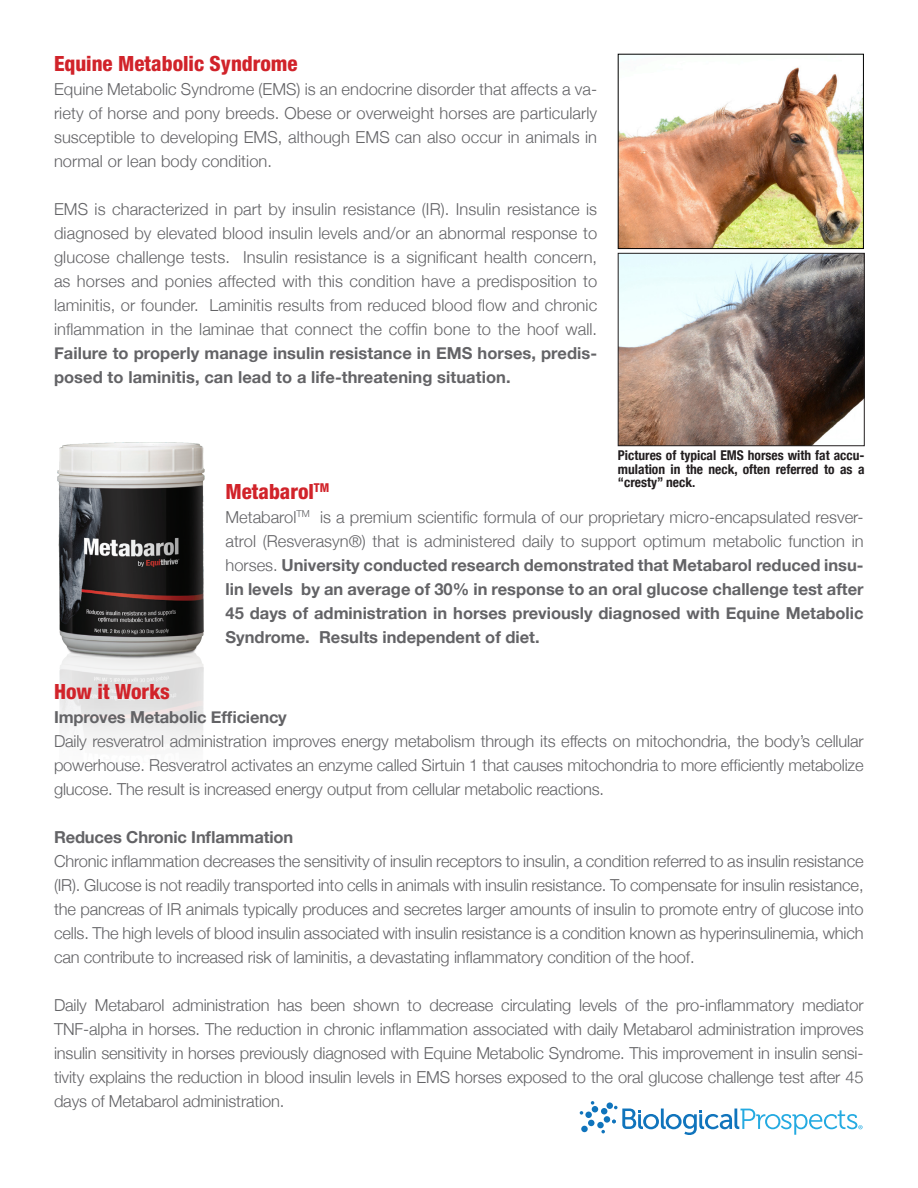
<style>
.page{position:relative;width:918px;height:1188px;background:#fff}
.page>*{position:absolute;margin:0;border:0;box-sizing:border-box;transform-origin:0 0}
.t1{font:800 condensed 21px "Helvetica Neue";color:#d1232a}
.t2{font:300 16.5px/24px "Helvetica Neue";letter-spacing:-.01em;color:#636366;text-align:justify}
.t3{font:700 16.5px/24px "Helvetica Neue";letter-spacing:-.01em;color:#636366;text-align:justify}
.t4{font:700 condensed 13.5px/13.5px "Helvetica Neue";color:#231f20;text-align:justify}
.s1{font-weight:700}
.s2{font-weight:300}
</style>
<div class="page">
<img style="left:57px;top:442px;width:148px;height:303px">
<div style="left:588px;top:1120px;width:7px;height:6px;background:#1074bc;border-radius:50%"></div>
<div style="left:581px;top:1126px;width:7px;height:6px;background:#1074bc;border-radius:50%"></div>
<div style="left:585px;top:1112px;width:7px;height:6px;background:#1074bc;border-radius:50%"></div>
<svg style="left:580px;top:1111px;width:3px;height:4px"></svg>
<svg style="left:591px;top:1101px;width:272px;height:34px"></svg>
<img style="left:620px;top:67px;width:242px;height:180px">
<div style="left:618px;top:54px;width:246px;height:195px;border:1px solid #000"></div>
<img style="left:620px;top:255px;width:242px;height:189px">
<div style="left:618px;top:253px;width:246px;height:193px;border:1px solid #231f20"></div>
<p class="t1" style="left:54px;top:51px;width:245px">Equine Metabolic Syndrome</p>
<p class="t2" style="left:54px;top:77px;width:545px">Equine Metabolic Syndrome (EMS) is an endocrine disorder that affects a va&shy;riety of horse and pony breeds. Obese or overweight horses are particularly susceptible to developing EMS, although EMS can also occur in animals in normal or lean body condition.</p>
<p class="t2" style="left:54px;top:197px;width:545px">EMS is characterized in part by insulin resistance (IR). Insulin resistance is diagnosed by elevated blood insulin levels and/or an abnormal response to glucose challenge tests. Insulin resistance is a significant health concern, as horses and ponies affected with this condition have a predisposition to laminitis, or founder. Laminitis results from reduced blood flow and chronic inflammation in the laminae that connect the coffin bone to the hoof wall.<br><span class="s1">Failure to properly manage insulin resistance in EMS horses, predis&shy;posed to laminitis, can lead to a life-threatening situation.</span></p>
<p class="t4" style="left:618px;top:449px;width:248px">Pictures of typical EMS horses with fat accu&shy;mulation in the neck, often referred to as a “cresty” neck.</p>
<p class="t1" style="left:226px;top:478px;width:105px">Metabarol<sup>TM</sup></p>
<p class="t3" style="left:226px;top:505px;width:640px"><span class="s2">Metabarol</span><sup>TM</sup> <span class="s2">is a premium scientific formula of our proprietary micro-encapsulated resver&shy;atrol (Resverasyn®) that is administered daily to support optimum metabolic function in horses.</span> University conducted research demonstrated that Metabarol reduced insu&shy;lin levels by an average of 30% in response to an oral glucose challenge test after 45 days of administration in horses previously diagnosed with Equine Metabolic Syndrome. Results independent of diet.</p>
<p class="t1" style="left:54px;top:679px;width:117px">How it Works</p>
<p class="t3" style="left:54px;top:705px;width:234px">Improves Metabolic Efficiency</p>
<p class="t2" style="left:54px;top:729px;width:811px">Daily resveratrol administration improves energy metabolism through its effects on mitochondria, the body’s cellular powerhouse. Resveratrol activates an enzyme called Sirtuin 1 that causes mitochondria to more efficiently metabolize glucose. The result is increased energy output from cellular metabolic reactions.</p>
<p class="t3" style="left:54px;top:825px;width:241px">Reduces Chronic Inflammation</p>
<p class="t2" style="left:54px;top:849px;width:811px">Chronic inflammation decreases the sensitivity of insulin receptors to insulin, a condition referred to as insulin resistance (IR). Glucose is not readily transported into cells in animals with insulin resistance. To compensate for insulin resistance, the pancreas of IR animals typically produces and secretes larger amounts of insulin to promote entry of glucose into cells. The high levels of blood insulin associated with insulin resistance is a condition known as hyperinsulinemia, which can contribute to increased risk of laminitis, a devastating inflammatory condition of the hoof.</p>
<p class="t2" style="left:54px;top:993px;width:811px">Daily Metabarol administration has been shown to decrease circulating levels of the pro-inflammatory mediator TNF-alpha in horses. The reduction in chronic inflammation associated with daily Metabarol administration improves insulin sensitivity in horses previously diagnosed with Equine Metabolic Syndrome. This improvement in insulin sensi&shy;tivity explains the reduction in blood insulin levels in EMS horses exposed to the oral glucose challenge test after 45 days of Metabarol administration.</p>
</div>
